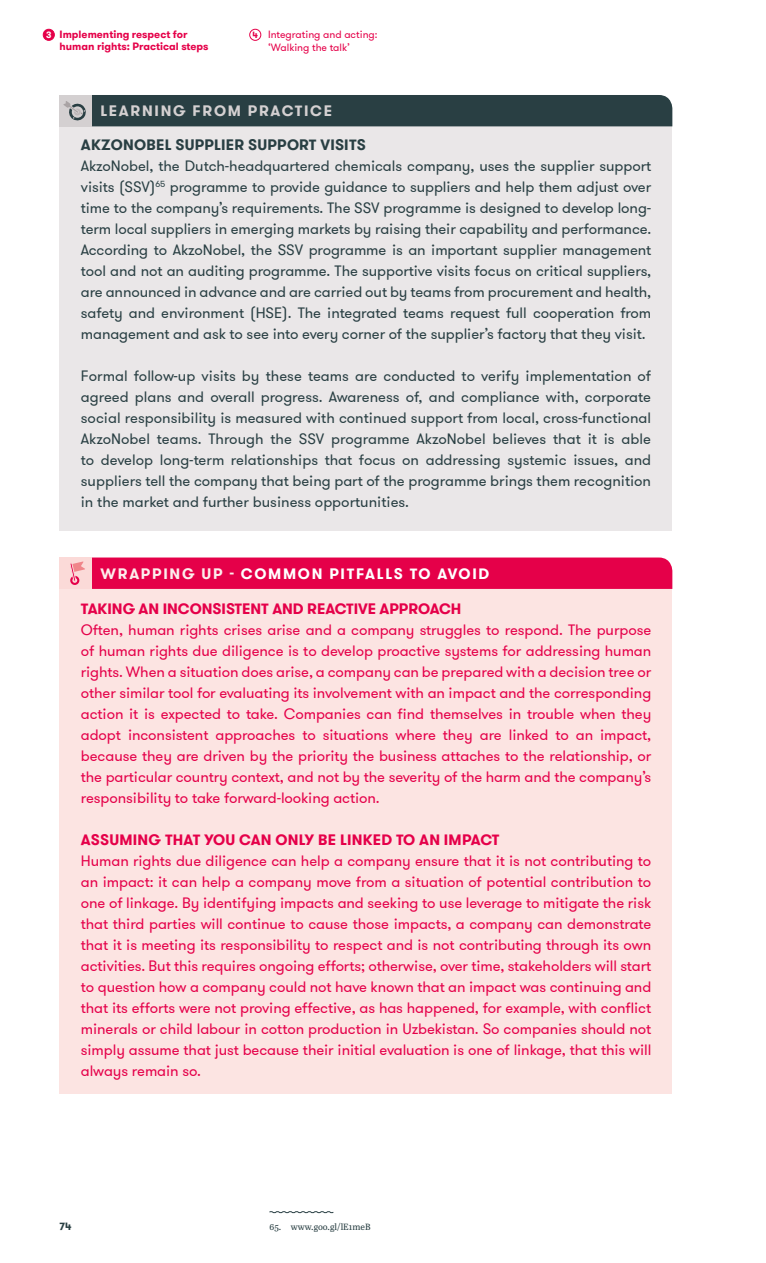
<style>
.page{position:relative;width:766px;height:1263px;background:#fff}
.page>*{position:absolute;margin:0;border:0;box-sizing:border-box;transform-origin:0 0}
.t1{font:15px/21px "GT Walsheim";letter-spacing:-.005em;color:#e50049;text-align:justify}
.t2{font:15px/21px "GT Walsheim";letter-spacing:-.005em;color:#293f43;text-align:justify}
.t3{font:700 15px "GT Walsheim";color:#e50049}
.t4{font:700 15px "GT Walsheim";letter-spacing:.115em;color:#fff}
.t5{font:700 15px "GT Walsheim";letter-spacing:.015em;color:#293f43}
.t6{font:700 15px "GT Walsheim";letter-spacing:.115em;color:#d4d0d1}
.t7{font:700 10.5px "GT Walsheim";color:#e50049}
.t8{font:10.5px "GT Walsheim";color:#e50049}
.t9{font:700 10.5px "GT Walsheim";color:#293f43}
.List_Paragraph{font:9px "Abril Text";color:#293f43}
.t10{font:700 9px "GT Walsheim";color:#fff}
.t11{font:700 9px "GT Walsheim";color:#e50049}
.s1{color:#fdedec}
</style>
<div class="page">
<div style="left:92px;top:557px;width:580px;height:32px;background:#e50049"></div>
<div style="left:60px;top:557px;width:32px;height:32px;background:#fbdad8"></div>
<div style="left:60px;top:589px;width:612px;height:505px;background:#fce4e2"></div>
<div style="left:70px;top:576px;width:9px;height:9px;border:2px solid #e50049;border-radius:50%"></div>
<svg style="left:70px;top:561px;width:15px;height:21px"></svg>
<div style="left:60px;top:126px;width:612px;height:405px;background:#eae7e8"></div>
<div style="left:60px;top:95px;width:32px;height:31px;background:#d4d0d1"></div>
<div style="left:63px;top:95px;width:609px;height:31px;background:#293f43"></div>
<div style="left:43px;top:29px;width:11px;height:11px;background:#e50049;border-radius:50%"></div>
<div style="left:43px;top:29px;width:12px;height:12px;border:1px solid #e50049;border-radius:50%"></div>
<div style="left:249px;top:29px;width:12px;height:12px;border:1px solid #e50049;border-radius:50%"></div>
<svg style="left:269px;top:1211px;width:65px;height:2px"></svg>
<p class="t7" style="left:60px;top:27px;width:129px">Implementing respect for</p>
<p class="t7" style="left:60px;top:40px;width:150px">human rights: Practical steps</p>
<p class="t10" style="left:46px;top:29px;width:7px">3</p>
<p class="t8" style="left:268px;top:28px;width:111px">Integrating and acting:</p>
<p class="t8" style="left:268px;top:41px;width:83px">‘Walking the talk’</p>
<p class="t11" style="left:252px;top:29px;width:7px">4</p>
<p class="t6" style="left:100px;top:101px;width:233px">LEARNING FROM PRACTICE</p>
<p class="t5" style="left:81px;top:135px;width:286px">AKZONOBEL SUPPLIER SUPPORT VISITS</p>
<p class="t2" style="left:81px;top:155px;width:572px">AkzoNobel, the Dutch-headquartered chemicals company, uses the supplier support visits (SSV)<sup>65</sup> programme to provide guidance to suppliers and help them adjust over time to the company’s requirements. The SSV programme is designed to develop long&shy;term local suppliers in emerging markets by raising their capability and performance.<br>According to AkzoNobel, the SSV programme is an important supplier management tool and not an auditing programme. The supportive visits focus on critical suppliers, are announced in advance and are carried out by teams from procurement and health, safety and environment (HSE). The integrated teams request full cooperation from management and ask to see into every corner of the supplier’s factory that they visit.</p>
<p class="t2" style="left:81px;top:365px;width:571px">Formal follow-up visits by these teams are conducted to verify implementation of agreed plans and overall progress. Awareness of, and compliance with, corporate social responsibility is measured with continued support from local, cross-functional AkzoNobel teams. Through the SSV programme AkzoNobel believes that it is able to develop long-term relationships that focus on addressing systemic issues, and suppliers tell the company that being part of the programme brings them recognition in the market and further business opportunities.</p>
<p class="t4" style="left:100px;top:564px;width:390px"><span class="s1">WRAPPING UP -</span> COMMON PITFALLS TO AVOID</p>
<p class="t3" style="left:81px;top:598px;width:382px">TAKING AN INCONSISTENT AND REACTIVE APPROACH</p>
<p class="t1" style="left:81px;top:619px;width:572px">Often, human rights crises arise and a company struggles to respond. The purpose of human rights due diligence is to develop proactive systems for addressing human rights. When a situation does arise, a company can be prepared with a decision tree or other similar tool for evaluating its involvement with an impact and the corresponding action it is expected to take. Companies can find themselves in trouble when they adopt inconsistent approaches to situations where they are linked to an impact, because they are driven by the priority the business attaches to the relationship, or the particular country context, and not by the severity of the harm and the company’s responsibility to take forward-looking action.</p>
<p class="t3" style="left:81px;top:829px;width:420px">ASSUMING THAT YOU CAN ONLY BE LINKED TO AN IMPACT</p>
<p class="t1" style="left:81px;top:850px;width:572px">Human rights due diligence can help a company ensure that it is not contributing to an impact: it can help a company move from a situation of potential contribution to one of linkage. By identifying impacts and seeking to use leverage to mitigate the risk that third parties will continue to cause those impacts, a company can demonstrate that it is meeting its responsibility to respect and is not contributing through its own activities. But this requires ongoing efforts; otherwise, over time, stakeholders will start to question how a company could not have known that an impact was continuing and that its efforts were not proving effective, as has happened, for example, with conflict minerals or child labour in cotton production in Uzbekistan. So companies should not simply assume that just because their initial evaluation is one of linkage, that this will always remain so.</p>
<p class="t9" style="left:60px;top:1220px;width:13px">74</p>
<p class="List_Paragraph" style="left:269px;top:1220px;width:103px">65. www.goo.gl/lE1meB</p>
</div>
